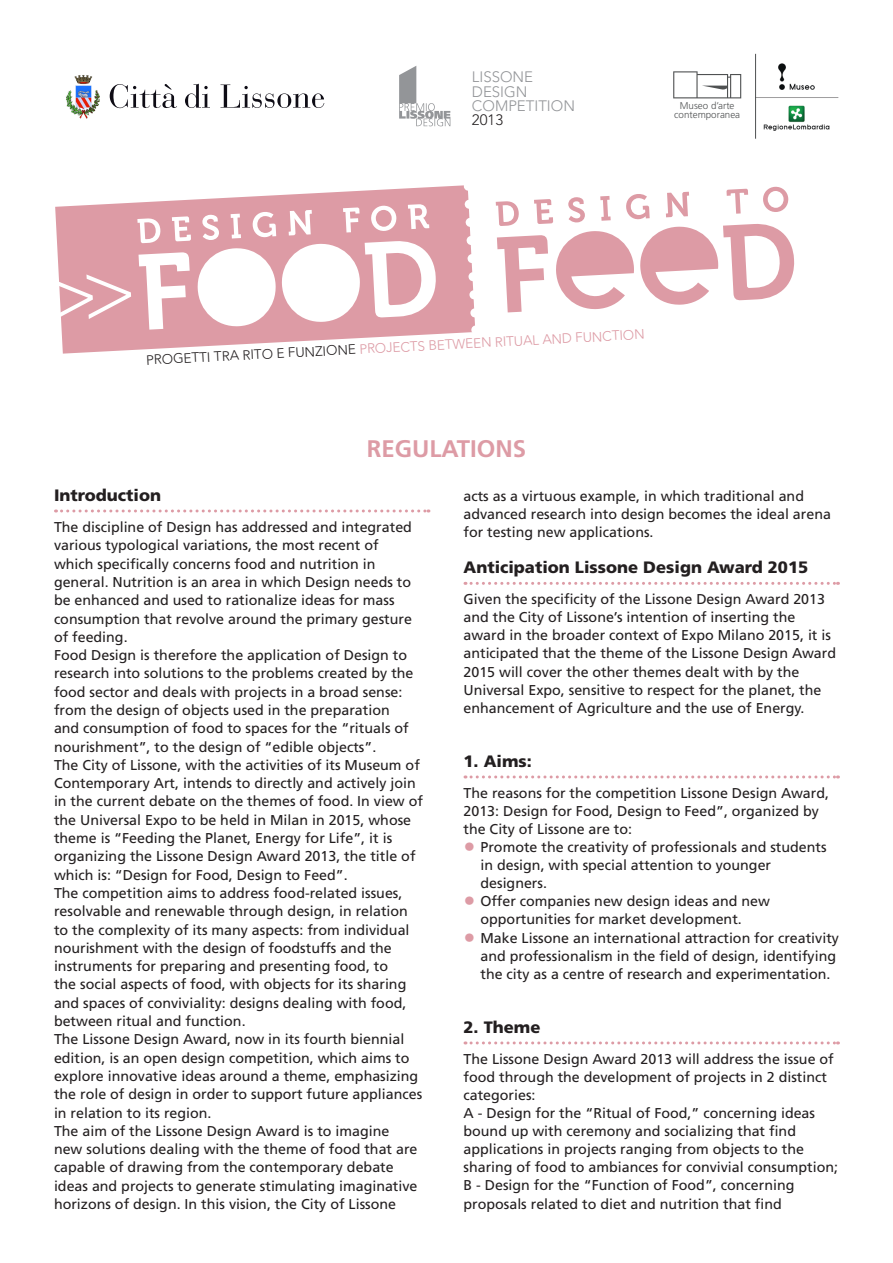
<style>
.page{position:relative;width:893px;height:1263px;background:#fff}
.page>*{position:absolute;margin:0;border:0;box-sizing:border-box;transform-origin:0 0}
.Stile_di_paragrafo_1{font:700 24px "Frutiger";color:#dd9ba5}
.TITOLO{font:900 16.5px "Frutiger";color:#231f20}
.t1{font:300 15px "Avenir";color:#939598}
.t2{font:300 15px "Avenir";color:#231f20}
.TESTO{font:14.25px/18.3px "Frutiger";color:#231f20}
.t3{font:300 13.5px "Avenir";color:#dd9ba5}
.t4{font:300 9.75px/9.1px "Frutiger";color:#4f5152;text-align:center}
.s1{color:#231f20}
.s2{font-size:24px;color:#dd9ba5}
</style>
<div class="page">
<svg style="left:55px;top:185px;width:405px;height:169px;fill:#dd9ba5"></svg>
<svg style="left:460px;top:185px;width:15px;height:148px"></svg>
<svg style="left:55px;top:270px;width:76px;height:60px"></svg>
<svg style="left:137px;top:204px;width:300px;height:126px"></svg>
<svg style="left:496px;top:186px;width:299px;height:126px"></svg>
<svg style="left:56px;top:509px;width:373px;height:3px"></svg>
<svg style="left:465px;top:582px;width:373px;height:3px"></svg>
<svg style="left:465px;top:775px;width:373px;height:3px"></svg>
<svg style="left:465px;top:1041px;width:373px;height:3px"></svg>
<svg style="left:399px;top:66px;width:51px;height:60px"></svg>
<svg style="left:110px;top:84px;width:214px;height:24px"></svg>
<img style="left:71px;top:75px;width:21px;height:32px">
<svg style="left:673px;top:71px;width:68px;height:27px"></svg>
<img style="left:755px;top:53px;width:84px;height:86px">
<p class="t1" style="left:472px;top:68px;width:63px">LISSONE</p>
<p class="t1" style="left:472px;top:83px;width:57px">DESIGN</p>
<p class="t1" style="left:472px;top:97px;width:105px">COMPETITION</p>
<p class="t2" style="left:472px;top:111px;width:33px">2013</p>
<p class="t4" style="left:674px;top:101px;width:67px">Museo d’arte contemporanea</p>
<p class="t3" style="left:146px;top:352px;width:501px;rotate:-3deg"><span class="s1">PROGETTI TRA RITO E FUNZIONE</span> PROJECTS BETWEEN RITUAL AND FUNCTION</p>
<p class="Stile_di_paragrafo_1" style="left:367px;top:435px;width:161px">REGULATIONS</p>
<p class="TITOLO" style="left:54px;top:485px;width:109px">Introduction</p>
<p class="TESTO" style="left:54px;top:518px;width:359px">The discipline of Design has addressed and integrated various typological variations, the most recent of which specifically concerns food and nutrition in general. Nutrition is an area in which Design needs to be enhanced and used to rationalize ideas for mass consumption that revolve around the primary gesture of feeding.</p>
<p class="TESTO" style="left:54px;top:646px;width:361px">Food Design is therefore the application of Design to research into solutions to the problems created by the food sector and deals with projects in a broad sense: from the design of objects used in the preparation and consumption of food to spaces for the “rituals of nourishment”, to the design of “edible objects”.</p>
<p class="TESTO" style="left:54px;top:756px;width:371px">The City of Lissone, with the activities of its Museum of Contemporary Art, intends to directly and actively join in the current debate on the themes of food. In view of the Universal Expo to be held in Milan in 2015, whose theme is “Feeding the Planet, Energy for Life”, it is organizing the Lissone Design Award 2013, the title of which is: “Design for Food, Design to Feed”.</p>
<p class="TESTO" style="left:54px;top:884px;width:357px">The competition aims to address food-related issues, resolvable and renewable through design, in relation to the complexity of its many aspects: from individual nourishment with the design of foodstuffs and the instruments for preparing and presenting food, to the social aspects of food, with objects for its sharing and spaces of conviviality: designs dealing with food, between ritual and function.</p>
<p class="TESTO" style="left:54px;top:1030px;width:370px">The Lissone Design Award, now in its fourth biennial edition, is an open design competition, which aims to explore innovative ideas around a theme, emphasizing the role of design in order to support future appliances in relation to its region.</p>
<p class="TESTO" style="left:54px;top:1121px;width:365px">The aim of the Lissone Design Award is to imagine new solutions dealing with the theme of food that are capable of drawing from the contemporary debate ideas and projects to generate stimulating imaginative horizons of design. In this vision, the City of Lissone</p>
<p class="TESTO" style="left:463px;top:487px;width:369px">acts as a virtuous example, in which traditional and advanced research into design becomes the ideal arena for testing new applications.</p>
<p class="TITOLO" style="left:463px;top:558px;width:346px">Anticipation Lissone Design Award 2015</p>
<p class="TESTO" style="left:463px;top:590px;width:374px">Given the specificity of the Lissone Design Award 2013 and the City of Lissone’s intention of inserting the award in the broader context of Expo Milano 2015, it is anticipated that the theme of the Lissone Design Award 2015 will cover the other themes dealt with by the Universal Expo, sensitive to respect for the planet, the enhancement of Agriculture and the use of Energy.</p>
<p class="TITOLO" style="left:463px;top:751px;width:70px">1. Aims:</p>
<p class="TESTO" style="left:463px;top:784px;width:367px">The reasons for the competition Lissone Design Award,<br>2013: Design for Food, Design to Feed”, organized by the City of Lissone are to:</p>
<p class="TESTO" style="left:480px;top:838px;width:348px;text-indent:-17px"><span class="s2">•</span> Promote the creativity of professionals and students in design, with special attention to younger designers.</p>
<p class="TESTO" style="left:480px;top:892px;width:291px;text-indent:-17px"><span class="s2">•</span> Offer companies new design ideas and new opportunities for market development.</p>
<p class="TESTO" style="left:480px;top:928px;width:360px;text-indent:-17px"><span class="s2">•</span> Make Lissone an international attraction for creativity and professionalism in the field of design, identifying the city as a centre of research and experimentation.</p>
<p class="TITOLO" style="left:463px;top:1017px;width:79px">2. Theme</p>
<p class="TESTO" style="left:463px;top:1050px;width:372px">The Lissone Design Award 2013 will address the issue of food through the development of projects in 2 distinct categories:</p>
<p class="TESTO" style="left:463px;top:1104px;width:376px">A - Design for the “Ritual of Food,” concerning ideas bound up with ceremony and socializing that find applications in projects ranging from objects to the sharing of food to ambiances for convivial consumption;</p>
<p class="TESTO" style="left:463px;top:1176px;width:332px">B - Design for the “Function of Food”, concerning proposals related to diet and nutrition that find</p>
</div>
